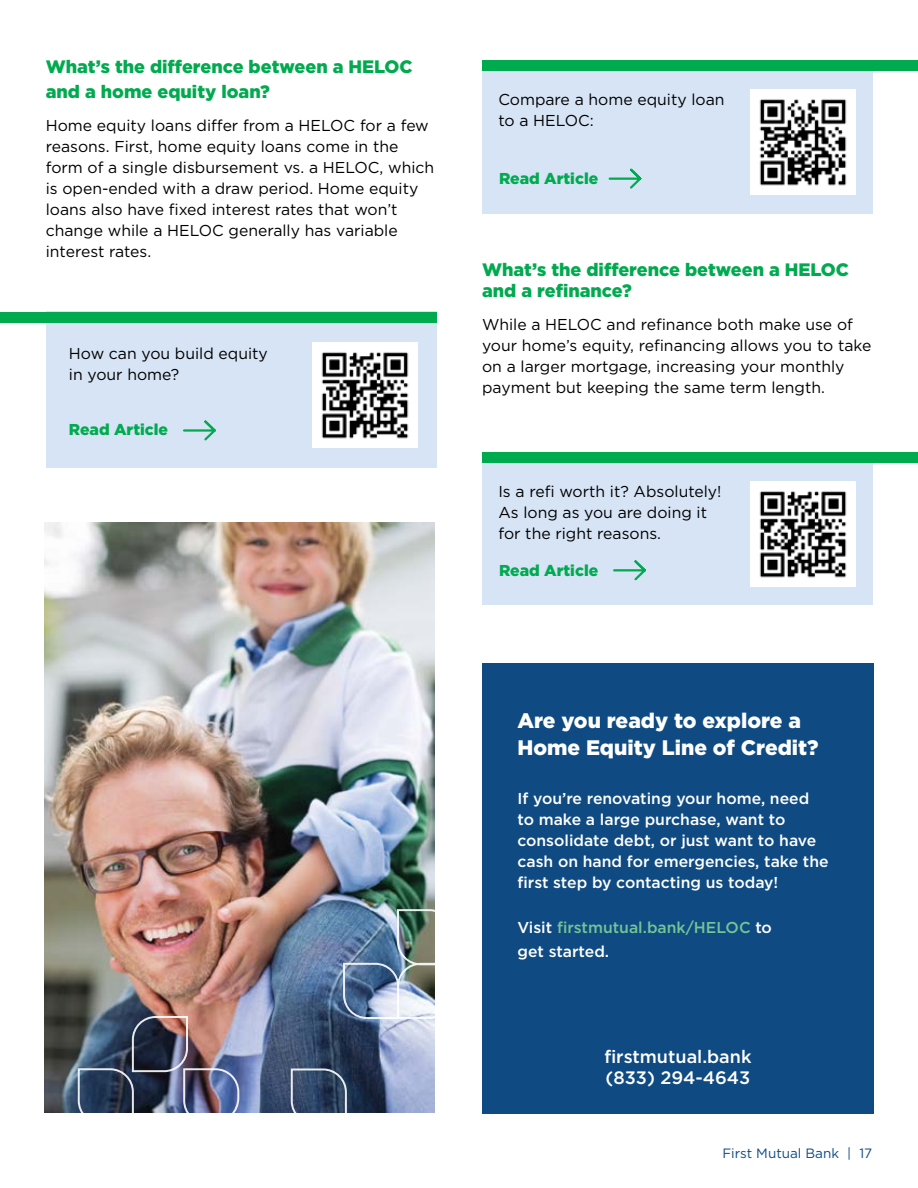
<style>
.page{position:relative;width:918px;height:1188px;background:#fff}
.page>*{position:absolute;margin:0;border:0;box-sizing:border-box;transform-origin:0 0}
.t1{font:900 21px/27px "Gotham";color:#fff}
.t2{font:900 18px/25.2px "Gotham";color:#00aa4f}
.t3{font:500 18px/21.6px "Gotham";color:#fff}
.t4{font:15.75px/21px "Gotham";color:#000}
.t5{font:500 15.75px/21px "Gotham";color:#fff}
.t6{font:500 15.75px/24px "Gotham";color:#72c596}
.t7{font:900 15.75px "Gotham";color:#00aa4f}
.t8{font:13.5px "Gotham";color:#0f4b82}
.s1{color:#fff}
</style>
<div class="page">
<div style="left:46px;top:311px;width:391px;height:157px;background:#d6e4f5"></div>
<div style="left:0;top:312px;width:437px;height:11px;background:#00aa4f"></div>
<img style="left:313px;top:343px;width:105px;height:105px">
<svg style="left:183px;top:420px;width:33px;height:21px"></svg>
<div style="left:482px;top:457px;width:391px;height:148px;background:#d6e4f5"></div>
<div style="left:482px;top:452px;width:436px;height:11px;background:#00aa4f"></div>
<img style="left:751px;top:482px;width:105px;height:105px">
<svg style="left:613px;top:560px;width:33px;height:21px"></svg>
<div style="left:482px;top:65px;width:391px;height:149px;background:#d6e4f5"></div>
<div style="left:482px;top:60px;width:436px;height:11px;background:#00aa4f"></div>
<img style="left:751px;top:90px;width:105px;height:105px">
<svg style="left:608px;top:168px;width:34px;height:21px"></svg>
<div style="left:482px;top:663px;width:392px;height:451px;background:#0f4b82"></div>
<img style="left:44px;top:522px;width:390px;height:591px">
<img style="left:77px;top:908px;width:358px;height:205px">
<p class="t2" style="left:46px;top:54px;width:368px">What’s the difference between a HELOC and a home equity loan?</p>
<p class="t4" style="left:46px;top:115px;width:390px">Home equity loans differ from a HELOC for a few reasons. First, home equity loans come in the form of a single disbursement vs. a HELOC, which is open-ended with a draw period. Home equity loans also have fixed interest rates that won’t change while a HELOC generally has variable interest rates.</p>
<p class="t4" style="left:69px;top:342px;width:200px">How can you build equity in your home?</p>
<p class="t7" style="left:69px;top:418px;width:101px">Read Article</p>
<p class="t4" style="left:498px;top:89px;width:228px">Compare a home equity loan to a HELOC:</p>
<p class="t7" style="left:499px;top:168px;width:101px">Read Article</p>
<p class="t2" style="left:482px;top:258px;width:368px;line-height:21.6px">What’s the difference between a HELOC and a refinance?</p>
<p class="t4" style="left:482px;top:314px;width:391px">While a HELOC and refinance both make use of your home’s equity, refinancing allows you to take on a larger mortgage, increasing your monthly payment but keeping the same term length.</p>
<p class="t4" style="left:498px;top:480px;width:225px">Is a refi worth it? Absolutely!<br>As long as you are doing it for the right reasons.</p>
<p class="t7" style="left:499px;top:560px;width:101px">Read Article</p>
<h1 class="t1" style="left:517px;top:707px;width:303px">Are you ready to explore a<br>Home Equity Line of Credit?</h1>
<p class="t5" style="left:517px;top:788px;width:313px">If you’re renovating your home, need to make a large purchase, want to consolidate debt, or just want to have cash on hand for emergencies, take the first step by contacting us today!</p>
<p class="t6" style="left:517px;top:915px;width:256px"><span class="s1">Visit</span> firstmutual.bank/HELOC <span class="s1">to get started.</span></p>
<p class="t3" style="left:604px;top:1045px;width:149px">firstmutual.bank (833) 294-4643</p>
<p class="t8" style="left:722px;top:1145px;width:151px">First Mutual Bank | 17</p>
</div>
